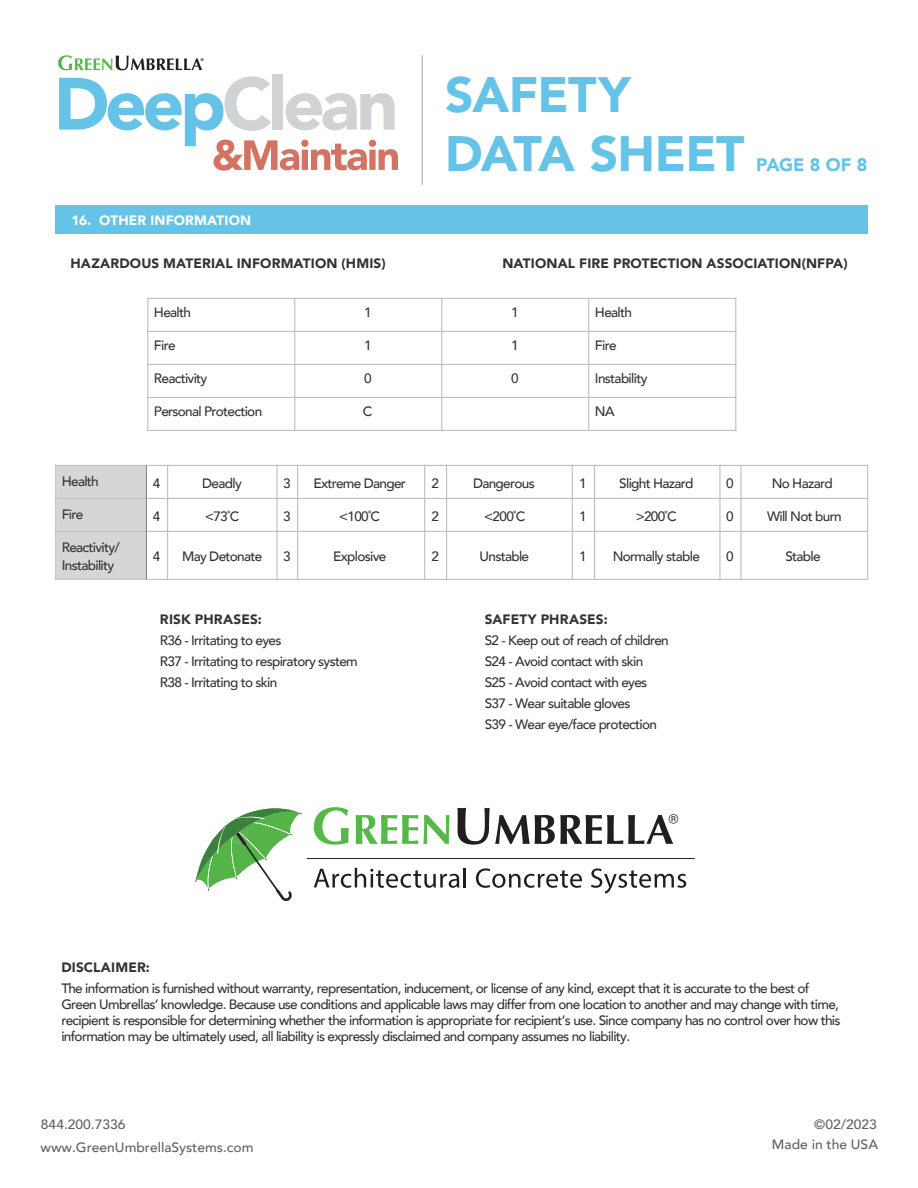
<style>
.page{position:relative;width:918px;height:1188px;background:#fff}
.page>*{position:absolute;margin:0;border:0;box-sizing:border-box;transform-origin:0 0}
.t1{font:900 49.65px/59.6px "Avenir";letter-spacing:-.01em;color:#64c3e7}
.t2{font:900 18px "Avenir";letter-spacing:-.02em;color:#64c3e7}
.t3{font:500 13.65px/21px "Avenir";letter-spacing:-.05em;color:#333}
.t4{font:900 13.65px "Avenir";letter-spacing:.01em;color:#333}
.t5{font:900 13.65px "Avenir";letter-spacing:.01em;color:#fff}
.t6{font:500 13.5px "Avenir";color:#606161}
.t7{font:8.4px "Myriad Pro";color:#020202}
</style>
<div class="page">
<div style="left:55px;top:205px;width:813px;height:29px;background:#64c3e7"></div>
<hr style="left:294px;top:298px;width:1px;height:133px;background:#c0bfbf">
<hr style="left:441px;top:298px;width:1px;height:133px;background:#c0bfbf">
<hr style="left:588px;top:298px;width:1px;height:133px;background:#c0bfbf">
<hr style="left:147px;top:331px;width:590px;height:1px;background:#c0bfbf">
<hr style="left:147px;top:364px;width:590px;height:1px;background:#c0bfbf">
<hr style="left:147px;top:397px;width:590px;height:1px;background:#c0bfbf">
<hr style="left:147px;top:298px;width:1px;height:133px;background:#c0bfbf">
<hr style="left:735px;top:298px;width:1px;height:133px;background:#c0bfbf">
<hr style="left:147px;top:298px;width:590px;height:1px;background:#c0bfbf">
<hr style="left:147px;top:430px;width:590px;height:1px;background:#c0bfbf">
<div style="left:56px;top:465px;width:90px;height:33px;background:#d7d6d5"></div>
<div style="left:56px;top:498px;width:90px;height:33px;background:#d7d6d5"></div>
<div style="left:56px;top:531px;width:90px;height:48px;background:#d7d6d5"></div>
<hr style="left:167px;top:465px;width:1px;height:115px;background:#c0bfbf">
<hr style="left:276px;top:465px;width:2px;height:115px;background:#c0bfbf">
<hr style="left:297px;top:465px;width:1px;height:115px;background:#c0bfbf">
<hr style="left:424px;top:465px;width:1px;height:115px;background:#c0bfbf">
<hr style="left:446px;top:465px;width:1px;height:115px;background:#c0bfbf">
<hr style="left:572px;top:465px;width:1px;height:115px;background:#c0bfbf">
<hr style="left:594px;top:465px;width:1px;height:115px;background:#c0bfbf">
<hr style="left:719px;top:465px;width:2px;height:115px;background:#c0bfbf">
<hr style="left:740px;top:465px;width:2px;height:115px;background:#c0bfbf">
<hr style="left:55px;top:498px;width:91px;height:1px;background:#c0bfbf">
<hr style="left:146px;top:498px;width:722px;height:1px;background:#c0bfbf">
<hr style="left:55px;top:531px;width:91px;height:1px;background:#c0bfbf">
<hr style="left:146px;top:531px;width:722px;height:1px;background:#c0bfbf">
<hr style="left:146px;top:465px;width:1px;height:115px;background:#818181">
<hr style="left:55px;top:465px;width:1px;height:115px;background:#c0bfbf">
<hr style="left:867px;top:465px;width:1px;height:115px;background:#c0bfbf">
<hr style="left:55px;top:465px;width:91px;height:1px;background:#c0bfbf">
<hr style="left:146px;top:465px;width:722px;height:1px;background:#c0bfbf">
<hr style="left:55px;top:579px;width:91px;height:1px;background:#c0bfbf">
<hr style="left:146px;top:579px;width:722px;height:1px;background:#c0bfbf">
<svg style="left:314px;top:868px;width:145px;height:20px"></svg>
<hr style="left:464px;top:868px;width:2px;height:20px;background:#211e1f">
<svg style="left:476px;top:868px;width:106px;height:20px"></svg>
<svg style="left:591px;top:868px;width:95px;height:26px"></svg>
<svg style="left:195px;top:808px;width:107px;height:93px"></svg>
<hr style="left:307px;top:858px;width:388px;height:1px;background:#221f1f">
<svg style="left:314px;top:807px;width:35px;height:38px"></svg>
<svg style="left:356px;top:815px;width:94px;height:29px"></svg>
<svg style="left:457px;top:808px;width:221px;height:37px"></svg>
<div style="left:272px;top:74px;width:11px;height:56px;background:#d0d2d3"></div>
<svg style="left:58px;top:55px;width:144px;height:15px"></svg>
<svg style="left:59px;top:76px;width:339px;height:95px"></svg>
<hr style="left:422px;top:55px;width:1px;height:130px;background:#c0bfbf">
<p class="t7" style="left:200px;top:56px;width:5px">®</p>
<h1 class="t1" style="left:445px;top:64px;width:301px">SAFETY<br>DATA SHEET</h1>
<h2 class="t2" style="left:756px;top:150px;width:113px">PAGE 8 OF 8</h2>
<p class="t5" style="left:71px;top:208px;width:181px">16. OTHER INFORMATION</p>
<p class="t4" style="left:70px;top:251px;width:317px">HAZARDOUS MATERIAL INFORMATION (HMIS)</p>
<p class="t4" style="left:502px;top:251px;width:347px">NATIONAL FIRE PROTECTION ASSOCIATION(NFPA)</p>
<p class="t3" style="left:154px;top:301px;width:39px">Health</p>
<p class="t3" style="left:364px;top:301px;width:9px">1</p>
<p class="t3" style="left:511px;top:301px;width:9px">1</p>
<p class="t3" style="left:595px;top:301px;width:39px">Health</p>
<p class="t3" style="left:154px;top:335px;width:23px">Fire</p>
<p class="t3" style="left:364px;top:335px;width:9px">1</p>
<p class="t3" style="left:511px;top:335px;width:9px">1</p>
<p class="t3" style="left:595px;top:335px;width:23px">Fire</p>
<p class="t3" style="left:154px;top:368px;width:55px">Reactivity</p>
<p class="t3" style="left:364px;top:368px;width:9px">0</p>
<p class="t3" style="left:511px;top:368px;width:9px">0</p>
<p class="t3" style="left:595px;top:368px;width:54px">Instability</p>
<p class="t3" style="left:154px;top:401px;width:110px">Personal Protection</p>
<p class="t3" style="left:363px;top:401px;width:11px">C</p>
<p class="t3" style="left:595px;top:401px;width:21px">NA</p>
<p class="t3" style="left:62px;top:470px;width:39px">Health</p>
<p class="t3" style="left:153px;top:472px;width:9px">4</p>
<p class="t3" style="left:202px;top:472px;width:41px">Deadly</p>
<p class="t3" style="left:283px;top:472px;width:9px">3</p>
<p class="t3" style="left:313px;top:472px;width:94px">Extreme Danger</p>
<p class="t3" style="left:431px;top:472px;width:9px">2</p>
<p class="t3" style="left:473px;top:472px;width:63px">Dangerous</p>
<p class="t3" style="left:579px;top:472px;width:9px">1</p>
<p class="t3" style="left:619px;top:472px;width:76px">Slight Hazard</p>
<p class="t3" style="left:726px;top:472px;width:9px">0</p>
<p class="t3" style="left:772px;top:472px;width:62px">No Hazard</p>
<p class="t3" style="left:62px;top:503px;width:23px">Fire</p>
<p class="t3" style="left:153px;top:505px;width:9px">4</p>
<p class="t3" style="left:205px;top:505px;width:36px">&lt;73˚C</p>
<p class="t3" style="left:283px;top:505px;width:9px">3</p>
<p class="t3" style="left:339px;top:505px;width:43px">&lt;100˚C</p>
<p class="t3" style="left:431px;top:505px;width:9px">2</p>
<p class="t3" style="left:484px;top:505px;width:43px">&lt;200˚C</p>
<p class="t3" style="left:579px;top:505px;width:9px">1</p>
<p class="t3" style="left:636px;top:505px;width:43px">&gt;200˚C</p>
<p class="t3" style="left:726px;top:505px;width:9px">0</p>
<p class="t3" style="left:767px;top:505px;width:76px">Will Not burn</p>
<p class="t3" style="left:62px;top:537px;width:60px;line-height:18px">Reactivity/<br>Instability</p>
<p class="t3" style="left:153px;top:545px;width:9px">4</p>
<p class="t3" style="left:182px;top:545px;width:82px">May Detonate</p>
<p class="t3" style="left:283px;top:545px;width:9px">3</p>
<p class="t3" style="left:333px;top:545px;width:55px">Explosive</p>
<p class="t3" style="left:431px;top:545px;width:9px">2</p>
<p class="t3" style="left:480px;top:545px;width:51px">Unstable</p>
<p class="t3" style="left:579px;top:545px;width:9px">1</p>
<p class="t3" style="left:613px;top:545px;width:89px">Normally stable</p>
<p class="t3" style="left:726px;top:545px;width:9px">0</p>
<p class="t3" style="left:785px;top:545px;width:37px">Stable</p>
<p class="t4" style="left:160px;top:607px;width:103px">RISK PHRASES:</p>
<p class="t3" style="left:160px;top:629px;width:199px">R36 - Irritating to eyes<br>R37 - Irritating to respiratory system<br>R38 - Irritating to skin</p>
<p class="t4" style="left:485px;top:607px;width:125px">SAFETY PHRASES:</p>
<p class="t3" style="left:485px;top:629px;width:186px">S2 - Keep out of reach of children<br>S24 - Avoid contact with skin<br>S25 - Avoid contact with eyes<br>S37 - Wear suitable gloves<br>S39 - Wear eye/face protection</p>
<p class="t4" style="left:61px;top:955px;width:90px">DISCLAIMER:</p>
<p class="t3" style="left:61px;top:979px;width:781px;line-height:16.4px">The information is furnished without warranty, representation, inducement, or license of any kind, except that it is accurate to the best of Green Umbrellas’ knowledge. Because use conditions and applicable laws may differ from one location to another and may change with time, recipient is responsible for determining whether the information is appropriate for recipient’s use. Since company has no control over how this information may be ultimately used, all liability is expressly disclaimed and company assumes no liability.</p>
<p class="t6" style="left:41px;top:1112px;width:86px">844.200.7336</p>
<p class="t6" style="left:41px;top:1136px;width:214px">www.GreenUmbrellaSystems.com</p>
<p class="t6" style="left:814px;top:1112px;width:64px">©02/2023</p>
<p class="t6" style="left:772px;top:1133px;width:108px">Made in the USA</p>
</div>
